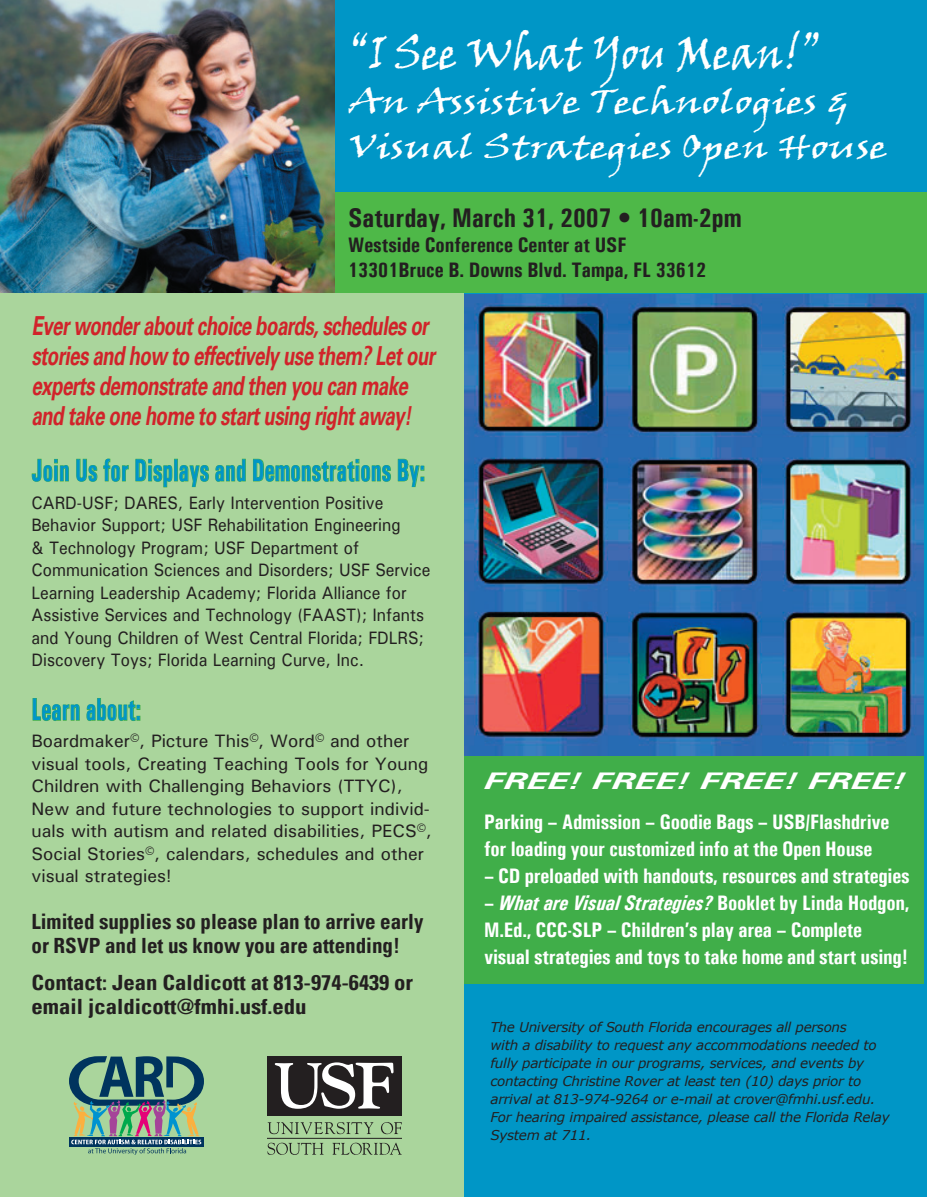
<style>
.page{position:relative;width:927px;height:1197px;background:#fff}
.page>*{position:absolute;margin:0;border:0;box-sizing:border-box;transform-origin:0 0}
.t1{font:46.2px "Viner Hand ITC";color:#fff;scale:.88 1}
.t2{font:33.6px/45px "Viner Hand ITC";color:#fff;scale:1.21 1}
.t3{font:700 condensed 31.5px "Univers";letter-spacing:.01em;color:#0096c6;scale:.73 1}
.t4{font:700 condensed 27px "Univers";color:#231f20}
.t5{font:italic 700 26.25px/30px "Univers";letter-spacing:-.03em;color:#d1232a;scale:.71 1}
.t6{font:italic 700 24px "Univers";color:#fff;scale:1.5 1}
.t7{font:700 condensed 21px/27px "Univers";letter-spacing:-.01em;color:#fff}
.t8{font:700 condensed 21px/24px "Univers";color:#231f20}
.t9{font:700 condensed 21px/24px "Univers";color:#231f20;scale:1.08 1}
.t10{font:700 condensed 21px/25.2px "Univers";color:#231f20}
.t11{font:500 18px/22.5px "Univers";color:#231f20;scale:.9 1}
.t12{font:500 18px/22.5px "Univers";color:#231f20}
.t13{font:italic 13.5px/18px "Verdana";letter-spacing:-.02em;color:#231f20}
.s1{font-style:italic}
</style>
<div class="page">
<div style="left:436px;top:288px;width:491px;height:909px;background:#0096c6"></div>
<div style="left:0;top:292px;width:464px;height:905px;background:#aad59c"></div>
<div style="left:0;top:170px;width:927px;height:123px;background:#4eb848"></div>
<div style="left:0;top:0;width:927px;height:192px;background:#0096c6"></div>
<img style="left:0;top:0;width:335px;height:293px">
<svg style="left:32px;top:459px;width:37px;height:23px"></svg>
<svg style="left:76px;top:458px;width:53px;height:24px"></svg>
<svg style="left:135px;top:458px;width:74px;height:30px"></svg>
<svg style="left:215px;top:458px;width:31px;height:24px"></svg>
<svg style="left:253px;top:459px;width:138px;height:23px"></svg>
<svg style="left:398px;top:458px;width:26px;height:29px"></svg>
<svg style="left:32px;top:698px;width:48px;height:23px"></svg>
<svg style="left:86px;top:698px;width:54px;height:23px"></svg>
<div style="left:464px;top:753px;width:459px;height:231px;background:#40ae49"></div>
<img style="left:464px;top:294px;width:459px;height:462px">
<svg style="left:69px;top:1056px;width:135px;height:99px"></svg>
<div style="left:267px;top:1056px;width:135px;height:60px;background:#231f20"></div>
<svg style="left:275px;top:1062px;width:119px;height:47px"></svg>
<svg style="left:268px;top:1122px;width:105px;height:12px"></svg>
<svg style="left:381px;top:1122px;width:21px;height:12px"></svg>
<svg style="left:267px;top:1143px;width:57px;height:12px"></svg>
<svg style="left:332px;top:1143px;width:70px;height:12px"></svg>
<hr style="left:267px;top:1138px;width:135px;height:1px;background:#231f20">
<svg style="left:0;top:0;width:5px;height:5px"></svg>
<h1 class="t1" style="left:349px;top:24px;width:536px">“I See What You Mean!”</h1>
<h2 class="t2" style="left:349px;top:78px;width:446px">An Assistive Technologies &amp;<br>Visual Strategies Open House</h2>
<h3 class="t4" style="left:348px;top:201px;width:395px">Saturday, March 31, 2007 • 10am-2pm</h3>
<p class="t10" style="left:348px;top:232px;width:360px">Westside Conference Center at USF<br>13301Bruce B. Downs Blvd. Tampa, FL 33612</p>
<h3 class="t5" style="left:32px;top:312px;width:570px">Ever wonder about choice boards, schedules or stories and how to effectively use them? Let our experts demonstrate and then you can make and take one home to start using right away!</h3>
<h3 class="t3" style="left:32px;top:451px;width:540px">Join Us for Displays and Demonstrations By:</h3>
<p class="t11" style="left:32px;top:491px;width:445px">CARD-USF; DARES, Early Intervention Positive Behavior Support; USF Rehabilitation Engineering<br>&amp; Technology Program; USF Department of Communication Sciences and Disorders; USF Service Learning Leadership Academy; Florida Alliance for Assistive Services and Technology (FAAST); Infants and Young Children of West Central Florida; FDLRS; Discovery Toys; Florida Learning Curve, Inc.</p>
<h3 class="t3" style="left:32px;top:690px;width:151px">Learn about:</h3>
<p class="t12" style="left:32px;top:730px;width:402px">Boardmaker©, Picture This©, Word© and other visual tools, Creating Teaching Tools for Young Children with Challenging Behaviors (TTYC), New and future technologies to support individ&shy;uals with autism and related disabilities, PECS©, Social Stories©, calendars, schedules and other visual strategies!</p>
<p class="t8" style="left:32px;top:909px;width:393px">Limited supplies so please plan to arrive early or RSVP and let us know you are attending!</p>
<p class="t9" style="left:32px;top:971px;width:355px">Contact: Jean Caldicott at 813-974-6439 or email jcaldicott@fmhi.usf.edu</p>
<h3 class="t6" style="left:484px;top:765px;width:282px">FREE! FREE! FREE! FREE!</h3>
<p class="t7" style="left:484px;top:809px;width:407px">Parking – Admission – Goodie Bags – USB/Flashdrive for loading your customized info at the Open House</p>
<p class="t7" style="left:484px;top:863px;width:427px">– CD preloaded with handouts, resources and strategies</p>
<p class="t7" style="left:484px;top:890px;width:427px">– <span class="s1">What are Visual Strategies?</span> Booklet by Linda Hodgon,<br>M.Ed., CCC-SLP – Children’s play area – Complete visual strategies and toys to take home and start using!</p>
<p class="t13" style="left:490px;top:1017px;width:401px">The University of South Florida encourages all persons<br>with a disability to request any accommodations needed to fully participate in our programs, services, and events by contacting Christine Rover at least ten (10) days prior to arrival at 813-974-9264 or e-mail at crover@fmhi.usf.edu.<br>For hearing impaired assistance, please call the Florida Relay System at 711.</p>
</div>
